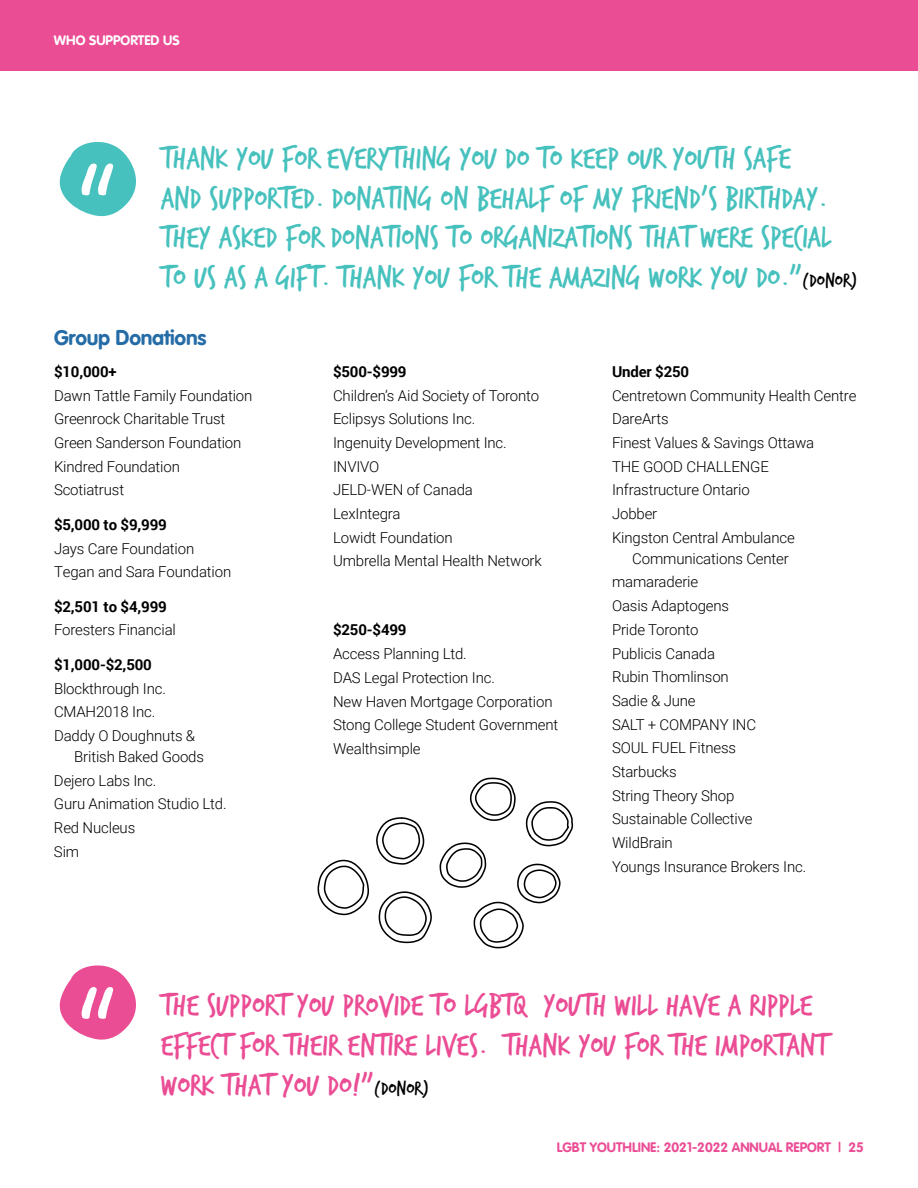
<style>
.page{position:relative;width:918px;height:1188px;background:#fff}
.page>*{position:absolute;margin:0;border:0;box-sizing:border-box;transform-origin:0 0}
.t1{font:33px/39.6px "Trash Hand";color:#47c1bd}
.t2{font:33px/39.6px "Trash Hand";color:#eb4d95}
.t3{font:21px "VAG Rounded Bold";letter-spacing:-.01em;color:#256ca7}
.t4{font:300 15px/23.7px "Roboto";letter-spacing:-.01em;color:#000}
.t5{font:700 15px "Roboto";letter-spacing:-.01em;color:#000}
.t6{font:13.5px "VAG Rounded Bold";color:#eb4d95}
.t7{font:13.5px "VAG Rounded Bold";color:#fff}
.s1{font-size:21px;color:#000}
</style>
<div class="page">
<div style="left:0;top:0;width:918px;height:71px;background:#eb4d95"></div>
<svg style="left:59px;top:142px;width:77px;height:75px"></svg>
<svg style="left:59px;top:965px;width:77px;height:75px"></svg>
<svg style="left:317px;top:777px;width:257px;height:172px"></svg>
<p class="t7" style="left:54px;top:32px;width:127px">WHO SUPPORTED US</p>
<h1 class="t1" style="left:161px;top:140px;width:698px">Thank you for everything you do to keep our youth safe<br>and supported. Donating on behalf of my friend’s birthday.<br>They asked for donations to organizations that were special to us as a gift. Thank you for the amazing work you do.”<span class="s1">(Donor)</span></h1>
<h2 class="t3" style="left:54px;top:325px;width:154px">Group Donations</h2>
<p class="t5" style="left:54px;top:361px;width:64px">$10,000+</p>
<p class="t4" style="left:54px;top:383px;width:200px">Dawn Tattle Family Foundation<br>Greenrock Charitable Trust<br>Green Sanderson Foundation<br>Kindred Foundation<br>Scotiatrust</p>
<p class="t5" style="left:54px;top:514px;width:114px">$5,000 to $9,999</p>
<p class="t4" style="left:54px;top:536px;width:179px">Jays Care Foundation<br>Tegan and Sara Foundation</p>
<p class="t5" style="left:54px;top:596px;width:114px">$2,501 to $4,999</p>
<p class="t4" style="left:54px;top:618px;width:124px">Foresters Financial</p>
<p class="t5" style="left:54px;top:654px;width:99px">$1,000-$2,500</p>
<p class="t4" style="left:54px;top:676px;width:143px">Blockthrough Inc.<br>CMAH2018 Inc.<br>Daddy O Doughnuts &amp;</p>
<p class="t4" style="left:54px;top:744px;width:174px;text-indent:20px">British Baked Goods<br>Dejero Labs Inc.<br>Guru Animation Studio Ltd.<br>Red Nucleus<br>Sim</p>
<p class="t5" style="left:333px;top:361px;width:75px">$500-$999</p>
<p class="t4" style="left:333px;top:383px;width:210px">Children’s Aid Society of Toronto<br>Eclipsys Solutions Inc.<br>Ingenuity Development Inc.<br>INVIVO<br>JELD-WEN of Canada<br>LexIntegra<br>Lowidt Foundation<br>Umbrella Mental Health Network</p>
<p class="t5" style="left:333px;top:620px;width:75px">$250-$499</p>
<p class="t4" style="left:333px;top:641px;width:227px">Access Planning Ltd.<br>DAS Legal Protection Inc.<br>New Haven Mortgage Corporation<br>Stong College Student Government<br>Wealthsimple</p>
<p class="t5" style="left:612px;top:361px;width:79px">Under $250</p>
<p class="t4" style="left:612px;top:383px;width:246px">Centretown Community Health Centre<br>DareArts<br>Finest Values &amp; Savings Ottawa<br>THE GOOD CHALLENGE<br>Infrastructure Ontario<br>Jobber<br>Kingston Central Ambulance</p>
<p class="t4" style="left:612px;top:546px;width:196px;text-indent:20px">Communications Center mamaraderie<br>Oasis Adaptogens<br>Pride Toronto<br>Publicis Canada<br>Rubin Thomlinson<br>Sadie &amp; June<br>SALT + COMPANY INC<br>SOUL FUEL Fitness<br>Starbucks<br>String Theory Shop<br>Sustainable Collective<br>WildBrain<br>Youngs Insurance Brokers Inc.</p>
<h1 class="t2" style="left:161px;top:987px;width:668px">The support you provide to LGBTQ+ youth will have a ripple effect for their entire lives. Thank you for the important work that you do!”<span class="s1">(Donor)</span></h1>
<p class="t6" style="left:557px;top:1139px;width:309px">LGBT YOUTHLINE: 2021-2022 ANNUAL REPORT | 25</p>
</div>
